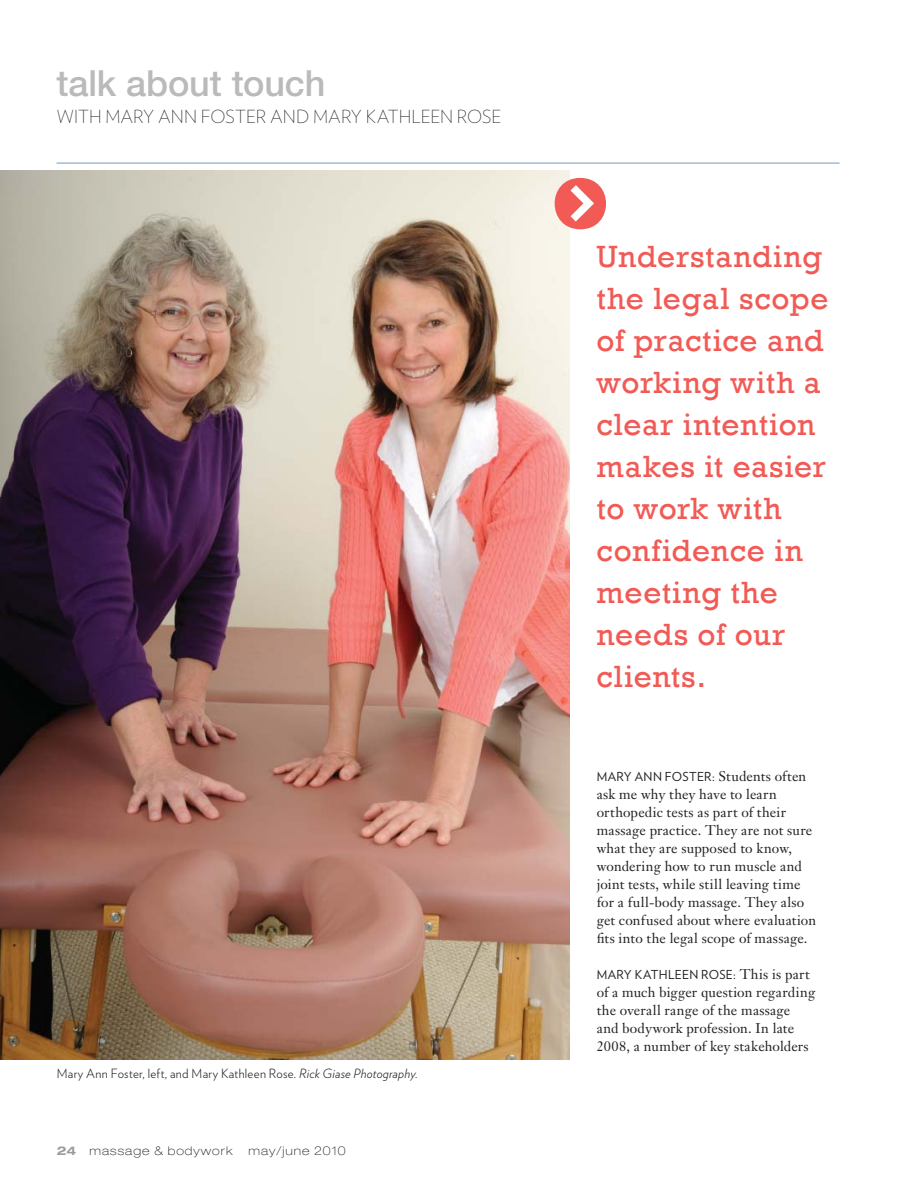
<style>
.page{position:relative;width:918px;height:1188px;background:#fff}
.page>*{position:absolute;margin:0;border:0;box-sizing:border-box;transform-origin:0 0}
.t1{font:500 36px "Helvetica Neue";color:#bbbaba}
.t2{font:31.5px/42px "Rockwell";letter-spacing:.025em;color:#f15a55}
.t3{font:200 18px "Verlag";color:#231f20}
.t4{font:13.8px/18px "Janson Text";letter-spacing:.015em;color:#231f20}
.t5{font:300 12.75px "Verlag";letter-spacing:.025em;color:#231f20}
.t6{font:12.3px "Verlag";letter-spacing:.025em;color:#231f20}
.t7{font:100 expanded 12px "Helvetica Neue";letter-spacing:.085em;color:#231f20}
.s1{font-style:italic}
.s2{font-weight:700;color:#979da1}
.s3{font-family:"Janson Text";font-size:13.8px}
</style>
<div class="page">
<img style="left:0;top:171px;width:570px;height:889px">
<hr style="left:57px;top:162px;width:783px;height:2px;background:#a2bcd2">
<svg style="left:546px;top:178px;width:60px;height:51px"></svg>
<h1 class="t1" style="left:57px;top:70px;width:271px">talk about touch</h1>
<h3 class="t3" style="left:57px;top:109px;width:446px">WITH MARY ANN FOSTER AND MARY KATHLEEN ROSE</h3>
<p class="t5" style="left:57px;top:1068px;width:363px">Mary Ann Foster, left, and Mary Kathleen Rose. <span class="s1">Rick Giase Photography.</span></p>
<p class="t7" style="left:57px;top:1146px;width:178px"><span class="s2">24</span> massage &amp; bodywork</p>
<p class="t7" style="left:249px;top:1146px;width:99px">may/june 2010</p>
<h2 class="t2" style="left:597px;top:235px;width:234px">Understanding the legal scope of practice and working with a clear intention makes it easier to work with confidence in meeting the needs of our clients.</h2>
<p class="t6" style="left:597px;top:772px;width:211px">MARY ANN FOSTER: <span class="s3">Students often</span></p>
<p class="t4" style="left:597px;top:787px;width:221px">ask me why they have to learn orthopedic tests as part of their massage practice. They are not sure what they are supposed to know, wondering how to run muscle and joint tests, while still leaving time for a full-body massage. They also get confused about where evaluation fits into the legal scope of massage.</p>
<p class="t6" style="left:597px;top:970px;width:215px">MARY KATHLEEN ROSE: <span class="s3">This is part</span></p>
<p class="t4" style="left:597px;top:985px;width:220px">of a much bigger question regarding the overall range of the massage and bodywork profession. In late 2008, a number of key stakeholders</p>
</div>
